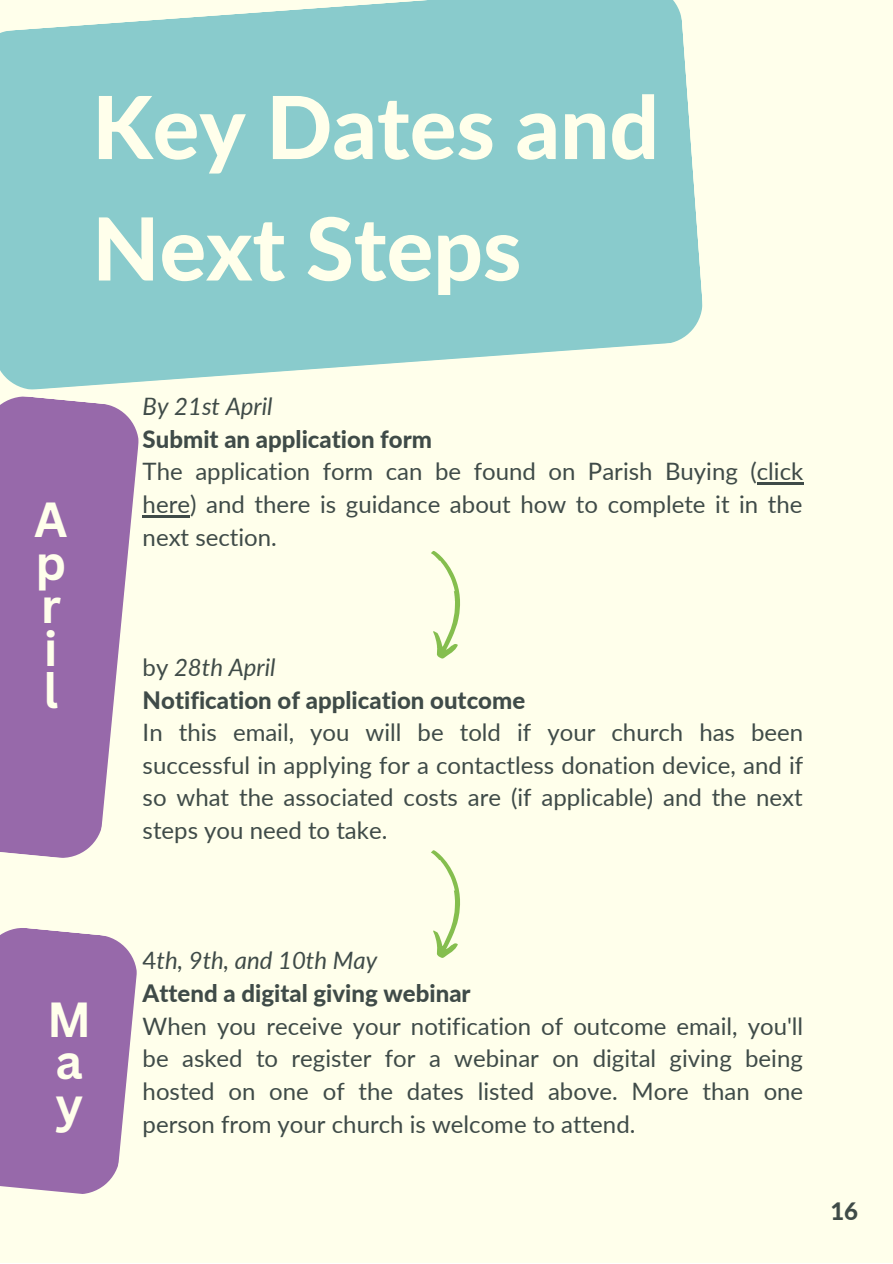
<style>
.page{position:relative;width:893px;height:1264px;background:#fff}
.page>*{position:absolute;margin:0;border:0;box-sizing:border-box;transform-origin:0 0}
.t1{font:800 86.85px/121.4px "Lato";color:#ffffeb}
.t2{font:700 48px/42.8px "Canva Sans";color:#ffffeb}
.t3{font:24px/32.5px "Lato";color:#3f4b48;text-align:justify}
.t4{font:800 24px/32.5px "Lato";color:#3f4b48}
.t5{font:italic 24px "Lato";color:#3f4b48}
.s1{font-weight:400}
.s2{font-weight:400;font-style:italic}
</style>
<div class="page">
<div style="left:0;top:0;width:892px;height:1262px;background:#ffffeb"></div>
<svg style="left:0;top:0;width:703px;height:390px;background:#94d0cf"></svg>
<hr style="left:756px;top:482px;width:47px;height:3px;background:#3f4b48">
<hr style="left:143px;top:515px;width:47px;height:2px;background:#3f4b48">
<svg style="left:431px;top:551px;width:29px;height:108px"></svg>
<svg style="left:431px;top:850px;width:29px;height:108px"></svg>
<svg style="left:0;top:396px;width:139px;height:462px;fill:#9769aa"></svg>
<svg style="left:0;top:928px;width:137px;height:266px;background:#a279b1"></svg>
<h1 class="t1" style="left:92px;top:65px;width:568px">Key Dates and<br>Next Steps</h1>
<h2 class="t2" style="left:34px;top:497px;width:35px">A p r i l</h2>
<p class="t5" style="left:143px;top:391px;width:131px">By 21st April</p>
<p class="t4" style="left:143px;top:422px;width:291px">Submit an application form</p>
<p class="t3" style="left:143px;top:454px;width:662px">The application form can be found on Parish Buying (click here) and there is guidance about how to complete it in the next section.</p>
<p class="t4" style="left:143px;top:650px;width:384px"><span class="s1">by</span> <span class="s2">28th April<br></span>Notification of application outcome</p>
<p class="t3" style="left:143px;top:715px;width:662px">In this email, you will be told if your church has been successful in applying for a contactless donation device, and if so what the associated costs are (if applicable) and the next steps you need to take.</p>
<h2 class="t2" style="left:47px;top:996px;width:46px">M a y</h2>
<p class="t4" style="left:143px;top:943px;width:329px"><span class="s1">4</span><span class="s2">th, 9th, and 10th May<br></span>Attend a digital giving webinar</p>
<p class="t3" style="left:143px;top:1009px;width:662px">When you receive your notification of outcome email, you'll be asked to register for a webinar on digital giving being hosted on one of the dates listed above. More than one person from your church is welcome to attend.</p>
<p class="t4" style="left:830px;top:1194px;width:29px">16</p>
</div>
